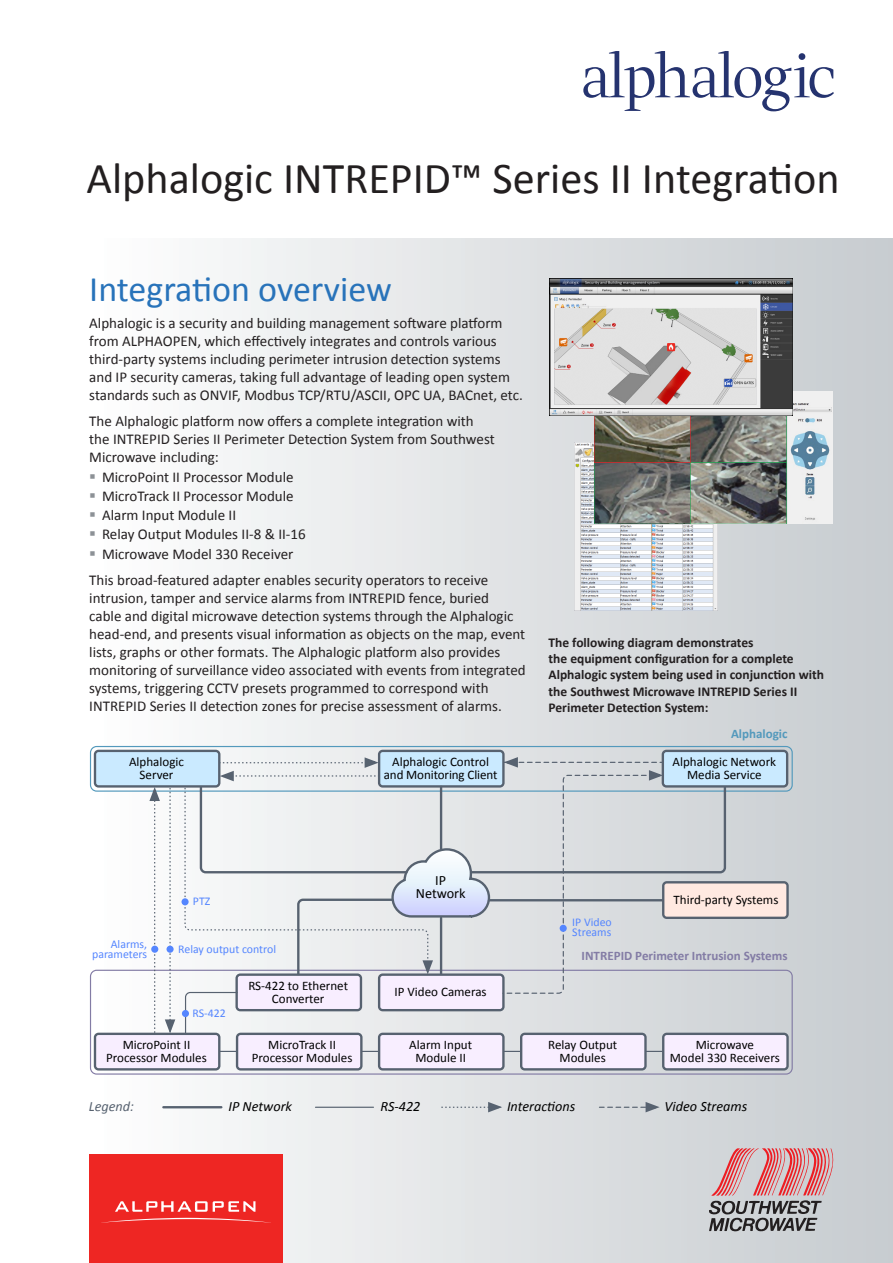
<style>
.page{position:relative;width:893px;height:1263px;background:#fff}
.page>*{position:absolute;margin:0;border:0;box-sizing:border-box;transform-origin:0 0}
.t1{font:44.25px "Calibri";color:#231f20}
.t2{font:36px "Calibri";color:#2873ba}
.t3{font:15px/18px "Calibri";color:#231f20}
.t4{font:italic 14.25px "Calibri";color:#000}
.t5{font:14.25px/13px "Calibri";color:#000;text-align:center}
.t6{font:italic 14.25px "Calibri";color:#576270}
.t7{font:700 13.5px/16.2px "Calibri";color:#231f20}
.t8{font:13.05px/13px "Calibri";color:#000;text-align:center}
.t9{font:700 13.05px "Calibri";color:#837ca5}
.t10{font:700 13.05px "Calibri";color:#5399bc}
.t11{font:11.85px/10.6px "Calibri";color:#5586ff;text-align:right}
</style>
<div class="page">
<div style="left:0;top:238px;width:893px;height:1025px;background:linear-gradient(to right,#fff,#c6cbce)"></div>
<svg style="left:583px;top:51px;width:251px;height:60px"></svg>
<div style="left:89px;top:1154px;width:194px;height:109px;background:#ee2623"></div>
<svg style="left:115px;top:1201px;width:140px;height:11px"></svg>
<svg style="left:101px;top:1218px;width:170px;height:5px"></svg>
<svg style="left:709px;top:1148px;width:124px;height:84px;background:#bc9da0"></svg>
<img style="left:575px;top:442px;width:142px;height:168px">
<img style="left:594px;top:391px;width:238px;height:133px">
<img style="left:550px;top:279px;width:243px;height:137px">
<svg style="left:90px;top:1070px;width:703px;height:5px;background:#c0c0cd"></svg>
<svg style="left:90px;top:746px;width:703px;height:324px"></svg>
<hr style="left:489px;top:899px;width:174px;height:2px;background:#576270">
<div style="left:181px;top:898px;width:8px;height:7px;background:#5586ff;border-radius:50%"></div>
<hr style="left:163px;top:1106px;width:58px;height:2px;background:#576270">
<hr style="left:315px;top:1107px;width:58px;height:1px;background:#576270">
<svg style="left:442px;top:1100px;width:63px;height:14px"></svg>
<svg style="left:599px;top:1100px;width:64px;height:14px"></svg>
<div style="left:560px;top:925px;width:7px;height:7px;background:#5586ff;border-radius:50%"></div>
<svg style="left:91px;top:474px;width:4px;height:4px"></svg>
<svg style="left:91px;top:493px;width:4px;height:5px"></svg>
<svg style="left:91px;top:512px;width:4px;height:5px"></svg>
<svg style="left:91px;top:532px;width:4px;height:4px"></svg>
<svg style="left:91px;top:551px;width:4px;height:4px"></svg>
<p class="t1" style="left:86px;top:150px;width:755px">Alphalogic INTREPID™ Series II Integration</p>
<p class="t2" style="left:89px;top:267px;width:304px">Integration overview</p>
<p class="t3" style="left:89px;top:314px;width:435px">Alphalogic is a security and building management software platform from ALPHAOPEN, which effectively integrates and controls various third-party systems including perimeter intrusion detection systems and IP security cameras, taking full advantage of leading open system standards such as ONVIF, Modbus TCP/RTU/ASCII, OPC UA, BACnet, etc.</p>
<p class="t3" style="left:89px;top:412px;width:407px">The Alphalogic platform now offers a complete integration with the INTREPID Series II Perimeter Detection System from Southwest<br>Microwave including:</p>
<p class="t3" style="left:102px;top:468px;width:193px">MicroPoint II Processor Module</p>
<p class="t3" style="left:102px;top:487px;width:193px">MicroTrack II Processor Module</p>
<p class="t3" style="left:102px;top:506px;width:136px">Alarm Input Module II</p>
<p class="t3" style="left:102px;top:525px;width:205px">Relay Output Modules II-8 &amp; II-16</p>
<p class="t3" style="left:102px;top:545px;width:193px">Microwave Model 330 Receiver</p>
<p class="t3" style="left:89px;top:571px;width:438px">This broad-featured adapter enables security operators to receive intrusion, tamper and service alarms from INTREPID fence, buried<br>cable and digital microwave detection systems through the Alphalogic head-end, and presents visual information as objects on the map, event lists, graphs or other formats. The Alphalogic platform also provides monitoring of surveillance video associated with events from integrated systems, triggering CCTV presets programmed to correspond with INTREPID Series II detection zones for precise assessment of alarms.</p>
<p class="t8" style="left:129px;top:755px;width:56px">Alphalogic<br>Server</p>
<p class="t8" style="left:384px;top:755px;width:115px">Alphalogic Control and Monitoring Client</p>
<p class="t7" style="left:549px;top:634px;width:277px">The following diagram demonstrates<br>the equipment configuration for a complete Alphalogic system being used in conjunction with the Southwest Microwave INTREPID Series II Perimeter Detection System:</p>
<p class="t10" style="left:731px;top:725px;width:58px">Alphalogic</p>
<p class="t8" style="left:673px;top:755px;width:105px">Alphalogic Network<br>Media Service</p>
<p class="t11" style="left:193px;top:896px;width:19px">PTZ</p>
<p class="t11" style="left:92px;top:938px;width:57px">Alarms, parameters</p>
<p class="t11" style="left:178px;top:943px;width:99px">Relay output control</p>
<p class="t11" style="left:193px;top:1008px;width:35px">RS-422</p>
<p class="t8" style="left:248px;top:979px;width:101px">RS-422 to Ethernet<br>Converter</p>
<p class="t5" style="left:416px;top:874px;width:51px">IP<br>Network</p>
<p class="t8" style="left:395px;top:985px;width:94px">IP Video Cameras</p>
<p class="t11" style="left:572px;top:916px;width:41px;text-align:left">IP Video<br>Streams</p>
<p class="t8" style="left:673px;top:893px;width:106px">Third-party Systems</p>
<p class="t9" style="left:582px;top:948px;width:207px">INTREPID Perimeter Intrusion Systems</p>
<p class="t8" style="left:106px;top:1038px;width:102px">MicroPoint II<br>Processor Modules</p>
<p class="t8" style="left:252px;top:1038px;width:102px">MicroTrack II<br>Processor Modules</p>
<p class="t8" style="left:409px;top:1038px;width:64px">Alarm Input<br>Module II</p>
<p class="t8" style="left:548px;top:1038px;width:70px">Relay Output<br>Modules</p>
<p class="t8" style="left:670px;top:1038px;width:111px">Microwave<br>Model 330 Receivers</p>
<p class="t6" style="left:89px;top:1097px;width:47px">Legend:</p>
<p class="t4" style="left:228px;top:1097px;width:65px">IP Network</p>
<p class="t4" style="left:381px;top:1097px;width:41px">RS-422</p>
<p class="t4" style="left:507px;top:1097px;width:70px">Interactions</p>
<p class="t4" style="left:664px;top:1097px;width:84px">Video Streams</p>
</div>
